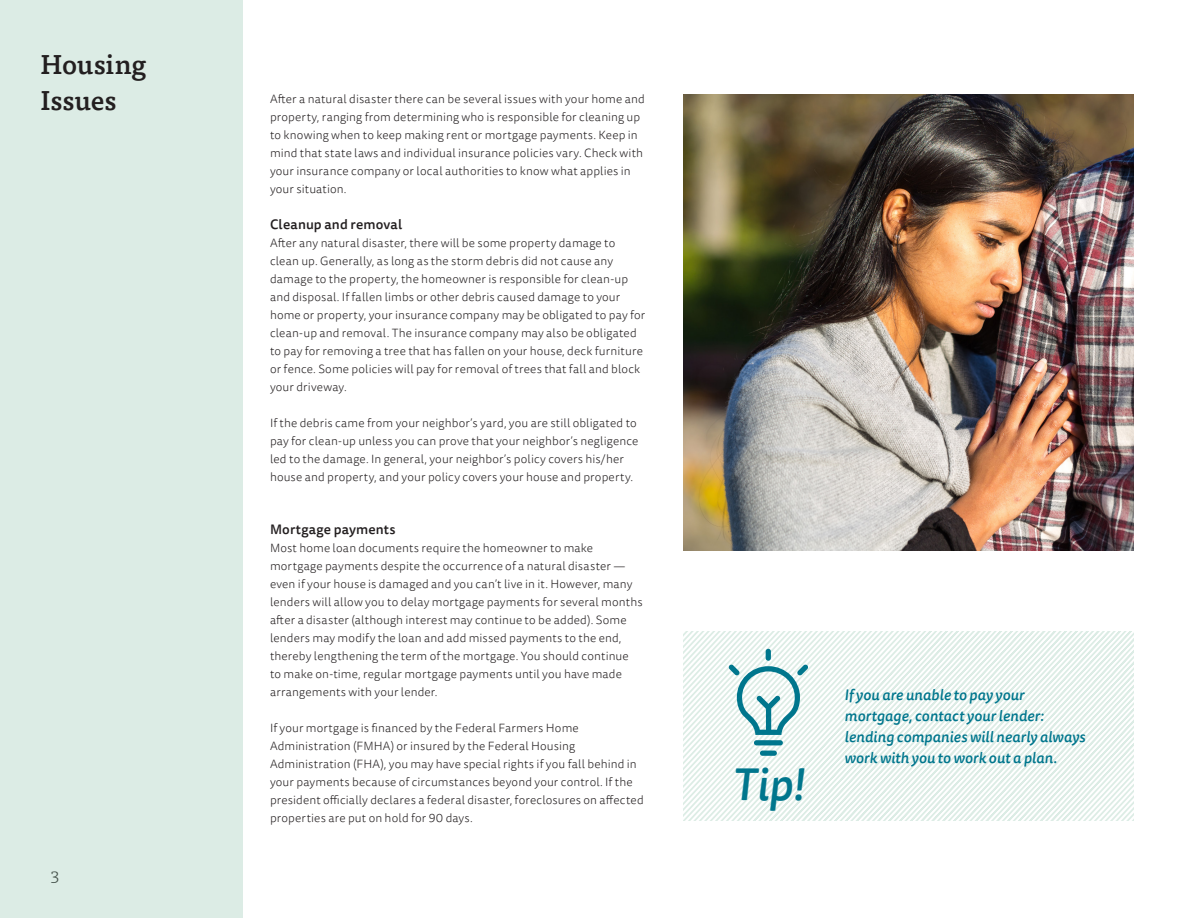
<style>
.page{position:relative;width:1188px;height:918px;background:#fff}
.page>*{position:absolute;margin:0;border:0;box-sizing:border-box;transform-origin:0 0}
.Body_Copy{font:italic 500 45px "Tisa Sans OT";color:#00768d}
.Body_Copy-2{font:500 27px/36px "Tisa OT";color:#231f20}
.t1{font:300 18px "Tisa OT";color:#231f20}
.Body_Copy-3{font:italic 500 15px/21px "Tisa Sans OT";letter-spacing:.01em;color:#00768d}
.Body_Copy-4{font:500 13.5px "Tisa Sans OT";letter-spacing:.01em;color:#231f20}
.Body_Copy-5{font:300 12px/18px "Tisa Sans OT";letter-spacing:.01em;color:#231f20}
</style>
<div class="page">
<svg style="left:684px;top:632px;width:449px;height:189px"></svg>
<div style="left:0;top:0;width:243px;height:918px;background:#dcece5"></div>
<div style="left:754px;top:740px;width:29px;height:5px;background:#00768d;border-radius:3px"></div>
<div style="left:760px;top:751px;width:17px;height:5px;background:#00768d;border-radius:3px"></div>
<div style="left:766px;top:649px;width:5px;height:12px;background:#00768d;border-radius:3px"></div>
<svg style="left:729px;top:664px;width:79px;height:71px"></svg>
<img style="left:684px;top:94px;width:449px;height:457px">
<p class="Body_Copy-2" style="left:40px;top:47px;width:108px">Housing<br>Issues</p>
<h3 class="t1" style="left:51px;top:865px;width:10px">3</h3>
<p class="Body_Copy-5" style="left:270px;top:91px;width:376px">After a natural disaster there can be several issues with your home and property, ranging from determining who is responsible for cleaning up to knowing when to keep making rent or mortgage payments. Keep in mind that state laws and individual insurance policies vary. Check with your insurance company or local authorities to know what applies in your situation.</p>
<p class="Body_Copy-4" style="left:270px;top:216px;width:134px">Cleanup and removal</p>
<p class="Body_Copy-5" style="left:270px;top:235px;width:377px">After any natural disaster, there will be some property damage to clean up. Generally, as long as the storm debris did not cause any damage to the property, the homeowner is responsible for clean-up and disposal. If fallen limbs or other debris caused damage to your home or property, your insurance company may be obligated to pay for clean-up and removal. The insurance company may also be obligated to pay for removing a tree that has fallen on your house, deck furniture or fence. Some policies will pay for removal of trees that fall and block your driveway.</p>
<p class="Body_Copy-5" style="left:270px;top:415px;width:370px">If the debris came from your neighbor’s yard, you are still obligated to pay for clean-up unless you can prove that your neighbor’s negligence led to the damage. In general, your neighbor’s policy covers his/her house and property, and your policy covers your house and property.</p>
<p class="Body_Copy-4" style="left:270px;top:521px;width:127px">Mortgage payments</p>
<p class="Body_Copy-5" style="left:270px;top:539px;width:374px">Most home loan documents require the homeowner to make mortgage payments despite the occurrence of a natural disaster — even if your house is damaged and you can’t live in it. However, many lenders will allow you to delay mortgage payments for several months after a disaster (although interest may continue to be added). Some lenders may modify the loan and add missed payments to the end, thereby lengthening the term of the mortgage. You should continue to make on-time, regular mortgage payments until you have made arrangements with your lender.</p>
<p class="Body_Copy-5" style="left:270px;top:719px;width:375px">If your mortgage is financed by the Federal Farmers Home Administration (FMHA) or insured by the Federal Housing Administration (FHA), you may have special rights if you fall behind in your payments because of circumstances beyond your control. If the president officially declares a federal disaster, foreclosures on affected properties are put on hold for 90 days.</p>
<p class="Body_Copy" style="left:732px;top:757px;width:74px">Tip!</p>
<p class="Body_Copy-3" style="left:845px;top:685px;width:242px">If you are unable to pay your mortgage, contact your lender: lending companies will nearly always work with you to work out a plan.</p>
</div>
